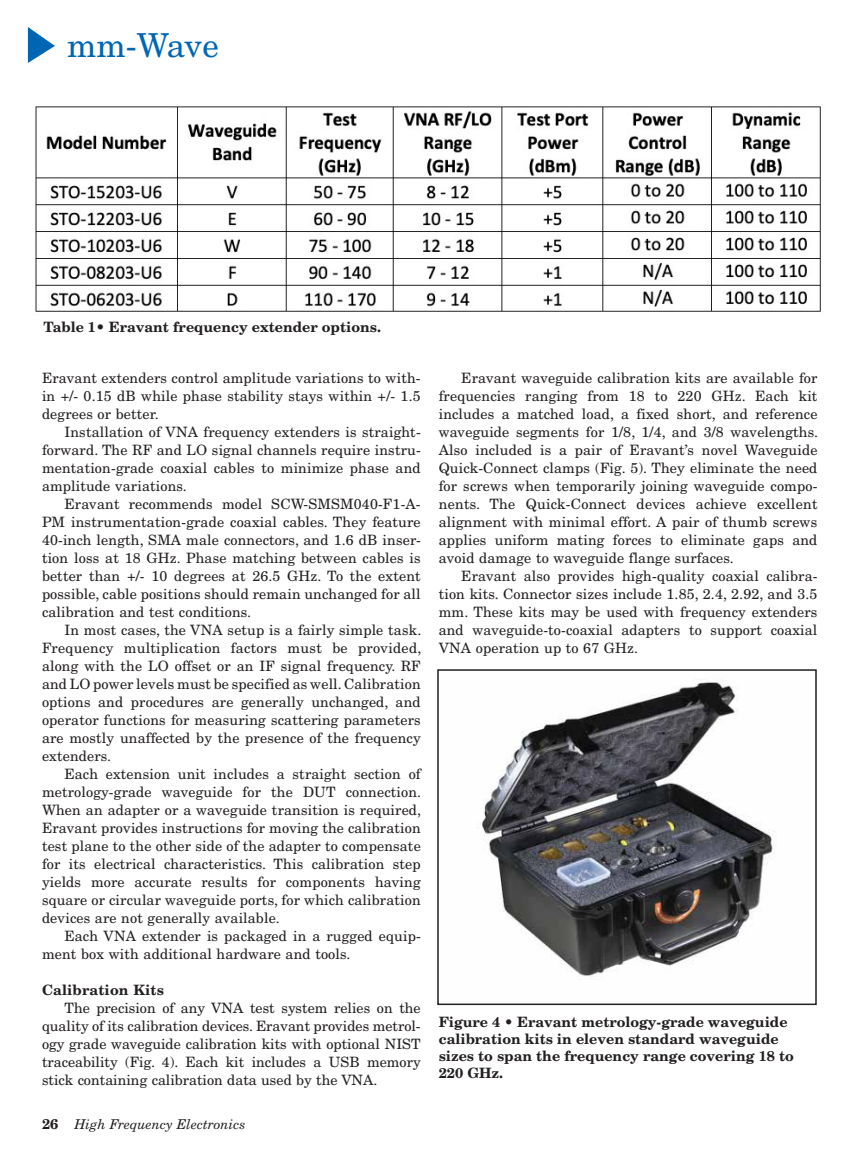
<style>
.page{position:relative;width:864px;height:1161px;background:#fff}
.page>*{position:absolute;margin:0;border:0;box-sizing:border-box;transform-origin:0 0}
.t1{font:33px "New Century Schlbk";letter-spacing:-.005em;color:#0066b3}
.t2{font:14.25px/18px "New Century Schlbk";letter-spacing:.01em;color:#231f20;text-align:justify}
.t3{font:700 14.25px/17.1px "New Century Schlbk";color:#231f20}
.t4{font:italic 13.5px "New Century Schlbk";color:#231f20}
.s1{font-weight:700;font-style:normal;font-size:14.25px}
</style>
<div class="page">
<svg style="left:27px;top:27px;width:28px;height:36px"></svg>
<img style="left:35px;top:106px;width:786px;height:206px">
<img style="left:482px;top:678px;width:293px;height:301px">
<div style="left:437px;top:669px;width:380px;height:336px;border:2px solid #231f20"></div>
<h1 class="t1" style="left:67px;top:25px;width:153px">mm-Wave</h1>
<p class="t3" style="left:44px;top:319px;width:339px">Table 1• Eravant frequency extender options.</p>
<p class="t2" style="left:42px;top:369px;width:380px">Eravant extenders control amplitude variations to with&shy;in +/- 0.15 dB while phase stability stays within +/- 1.5 degrees or better.</p>
<p class="t2" style="left:42px;top:423px;width:380px;text-indent:23px">Installation of VNA frequency extenders is straight&shy;forward. The RF and LO signal channels require instru&shy;mentation-grade coaxial cables to minimize phase and amplitude variations.</p>
<p class="t2" style="left:42px;top:495px;width:380px;text-indent:23px">Eravant recommends model SCW-SMSM040-F1-A-PM instrumentation-grade coaxial cables. They feature 40-inch length, SMA male connectors, and 1.6 dB inser&shy;tion loss at 18 GHz. Phase matching between cables is better than +/- 10 degrees at 26.5 GHz. To the extent possible, cable positions should remain unchanged for all calibration and test conditions.</p>
<p class="t2" style="left:42px;top:621px;width:381px;text-indent:23px">In most cases, the VNA setup is a fairly simple task.<br>Frequency multiplication factors must be provided, along with the LO offset or an IF signal frequency. RF and LO power levels must be specified as well. Calibration options and procedures are generally unchanged, and operator functions for measuring scattering parameters are mostly unaffected by the presence of the frequency extenders.</p>
<p class="t2" style="left:42px;top:765px;width:381px;text-indent:23px">Each extension unit includes a straight section of metrology-grade waveguide for the DUT connection.<br>When an adapter or a waveguide transition is required, Eravant provides instructions for moving the calibration test plane to the other side of the adapter to compensate for its electrical characteristics. This calibration step yields more accurate results for components having square or circular waveguide ports, for which calibration devices are not generally available.</p>
<p class="t2" style="left:42px;top:927px;width:380px;text-indent:23px">Each VNA extender is packaged in a rugged equip&shy;ment box with additional hardware and tools.</p>
<p class="t3" style="left:42px;top:981px;width:123px">Calibration Kits</p>
<p class="t2" style="left:42px;top:999px;width:380px;text-indent:23px">The precision of any VNA test system relies on the quality of its calibration devices. Eravant provides metrol&shy;ogy grade waveguide calibration kits with optional NIST traceability (Fig. 4). Each kit includes a USB memory stick containing calibration data used by the VNA.</p>
<p class="t4" style="left:42px;top:1116px;width:205px"><span class="s1">26</span> High Frequency Electronics</p>
<p class="t2" style="left:439px;top:369px;width:381px;text-indent:23px">Eravant waveguide calibration kits are available for frequencies ranging from 18 to 220 GHz. Each kit includes a matched load, a fixed short, and reference waveguide segments for 1/8, 1/4, and 3/8 wavelengths.<br>Also included is a pair of Eravant’s novel Waveguide Quick-Connect clamps (Fig. 5). They eliminate the need for screws when temporarily joining waveguide compo&shy;nents. The Quick-Connect devices achieve excellent alignment with minimal effort. A pair of thumb screws applies uniform mating forces to eliminate gaps and avoid damage to waveguide flange surfaces.</p>
<p class="t2" style="left:439px;top:567px;width:380px;text-indent:23px">Eravant also provides high-quality coaxial calibra&shy;tion kits. Connector sizes include 1.85, 2.4, 2.92, and 3.5 mm. These kits may be used with frequency extenders and waveguide-to-coaxial adapters to support coaxial VNA operation up to 67 GHz.</p>
<p class="t3" style="left:439px;top:1013px;width:357px">Figure 4 • Eravant metrology-grade waveguide calibration kits in eleven standard waveguide sizes to span the frequency range covering 18 to 220 GHz.</p>
</div>
